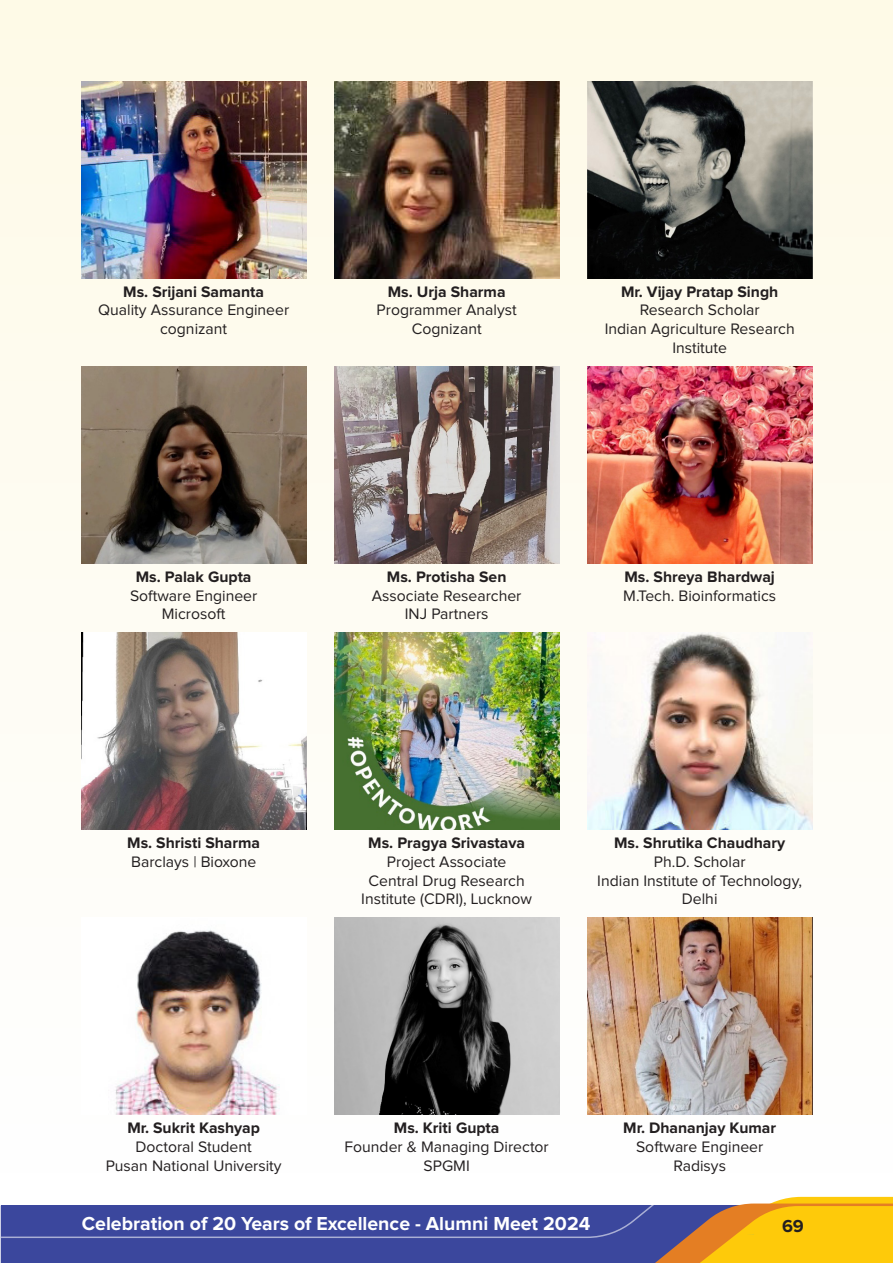
<style>
.page{position:relative;width:893px;height:1263px;background:#fff}
.page>*{position:absolute;margin:0;border:0;box-sizing:border-box;transform-origin:0 0}
.t1{font:700 19.5px "Proxima Nova";color:#fff}
.t2{font:700 18px "Proxima Nova";color:#231f20}
.t3{font:15.75px/18.9px "Proxima Nova";color:#231f20;text-align:center}
.t4{font:700 15.75px "Proxima Nova";color:#231f20}
</style>
<div class="page">
<div style="left:0;top:0;width:893px;height:1215px;background:#fefcf3"></div>
<hr style="left:0;top:0;width:1px;height:1215px;background:#feca0a">
<svg style="left:0;top:1197px;width:893px;height:66px;background:#7a748a"></svg>
<img style="left:81px;top:81px;width:225px;height:197px">
<img style="left:334px;top:81px;width:225px;height:197px">
<img style="left:587px;top:81px;width:225px;height:197px">
<img style="left:81px;top:366px;width:225px;height:197px">
<img style="left:334px;top:367px;width:225px;height:196px">
<img style="left:587px;top:366px;width:225px;height:197px">
<img style="left:81px;top:632px;width:225px;height:197px">
<img style="left:334px;top:632px;width:225px;height:197px">
<img style="left:587px;top:633px;width:225px;height:196px">
<img style="left:81px;top:917px;width:225px;height:197px">
<img style="left:334px;top:917px;width:225px;height:197px">
<img style="left:587px;top:917px;width:225px;height:197px">
<p class="t4" style="left:123px;top:284px;width:142px">Ms. Srijani Samanta</p>
<p class="t3" style="left:98px;top:301px;width:193px">Quality Assurance Engineer cognizant</p>
<p class="t4" style="left:388px;top:284px;width:119px">Ms. Urja Sharma</p>
<p class="t3" style="left:377px;top:301px;width:142px">Programmer Analyst</p>
<p class="t3" style="left:412px;top:320px;width:72px">Cognizant</p>
<p class="t4" style="left:621px;top:284px;width:159px">Mr. Vijay Pratap Singh</p>
<p class="t3" style="left:640px;top:301px;width:122px">Research Scholar</p>
<p class="t3" style="left:605px;top:320px;width:191px">Indian Agriculture Research<br>Institute</p>
<p class="t4" style="left:136px;top:569px;width:117px">Ms. Palak Gupta</p>
<p class="t3" style="left:130px;top:586px;width:129px">Software Engineer</p>
<p class="t3" style="left:162px;top:605px;width:65px">Microsoft</p>
<p class="t4" style="left:387px;top:569px;width:121px">Ms. Protisha Sen</p>
<p class="t3" style="left:372px;top:586px;width:151px">Associate Researcher</p>
<p class="t3" style="left:405px;top:605px;width:85px">INJ Partners</p>
<p class="t4" style="left:624px;top:569px;width:152px">Ms. Shreya Bhardwaj</p>
<p class="t3" style="left:623px;top:586px;width:154px">M.Tech. Bioinformatics</p>
<p class="t4" style="left:127px;top:835px;width:134px">Ms. Shristi Sharma</p>
<p class="t3" style="left:131px;top:852px;width:127px">Barclays | Bioxone</p>
<p class="t4" style="left:368px;top:835px;width:158px">Ms. Pragya Srivastava</p>
<p class="t3" style="left:387px;top:852px;width:121px">Project Associate</p>
<p class="t3" style="left:361px;top:871px;width:172px">Central Drug Research<br>Institute (CDRI), Lucknow</p>
<p class="t4" style="left:614px;top:835px;width:173px">Ms. Shrutika Chaudhary</p>
<p class="t3" style="left:654px;top:852px;width:93px">Ph.D. Scholar</p>
<p class="t3" style="left:597px;top:871px;width:206px">Indian Institute of Technology,<br>Delhi</p>
<p class="t4" style="left:127px;top:1120px;width:134px">Mr. Sukrit Kashyap</p>
<p class="t3" style="left:136px;top:1137px;width:118px">Doctoral Student</p>
<p class="t3" style="left:106px;top:1156px;width:177px">Pusan National University</p>
<p class="t4" style="left:394px;top:1120px;width:107px">Ms. Kriti Gupta</p>
<p class="t3" style="left:345px;top:1137px;width:206px">Founder &amp; Managing Director<br>SPGMI</p>
<p class="t4" style="left:623px;top:1120px;width:154px">Mr. Dhananjay Kumar</p>
<p class="t3" style="left:636px;top:1137px;width:129px">Software Engineer</p>
<p class="t3" style="left:673px;top:1156px;width:54px">Radisys</p>
<p class="t1" style="left:82px;top:1214px;width:510px">Celebration of 20 Years of Excellence - Alumni Meet 2024</p>
<p class="t2" style="left:782px;top:1218px;width:23px">69</p>
</div>
